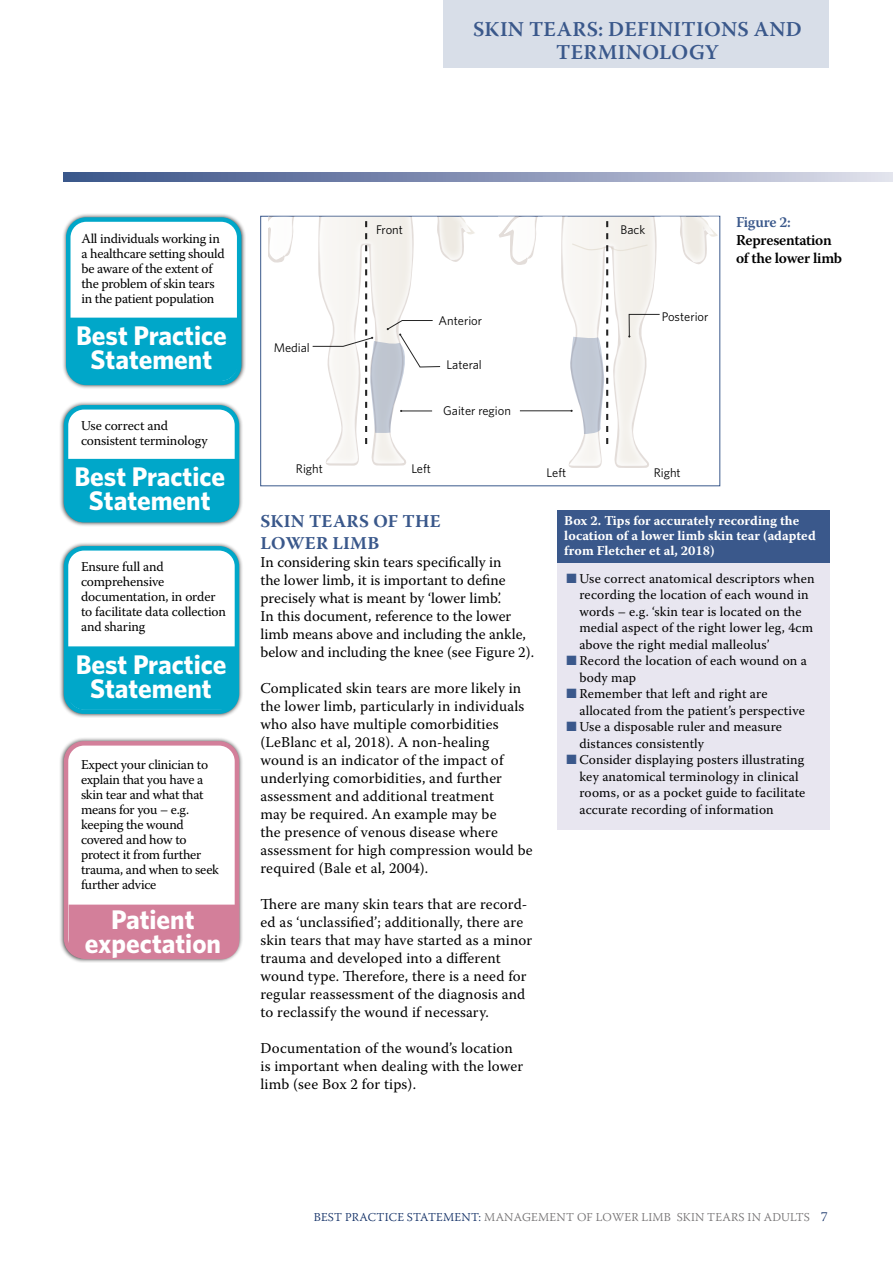
<style>
.page{position:relative;width:893px;height:1263px;background:#fff}
.page>*{position:absolute;margin:0;border:0;box-sizing:border-box;transform-origin:0 0}
.t1{font:700 27px/24px "Whitney";color:#fff;text-align:center}
.t2{font:600 21px/22.5px "Warnock Pro";letter-spacing:.015em;color:#3a588b;text-align:center}
.t3{font:700 18px/22.5px "Warnock Pro";letter-spacing:.01em;color:#3a588b}
.t4{font:15px/18px "Warnock Pro";letter-spacing:.01em;color:#000}
.t5{font:600 15px/18px "Warnock Pro";letter-spacing:-.02em;color:#000}
.t6{font:600 15px "Warnock Pro";letter-spacing:-.02em;color:#3a588b}
.t7{font:13.5px/16.5px "Warnock Pro";letter-spacing:.005em;color:#000}
.t8{font:13.5px/15px "Warnock Pro";letter-spacing:-.02em;color:#000}
.t9{font:700 13.5px/15px "Warnock Pro";color:#fff}
.t10{font:300 13.5px "Warnock Pro";color:#102e65}
.t11{font:12.6px "Whitney";color:#000}
.t12{font:300 12px "Warnock Pro";letter-spacing:.01em;color:#737172}
.s1{color:#3a588b}
.s2{color:#102e65}
</style>
<div class="page">
<div style="left:444px;top:0;width:385px;height:68px;background:#d8dee8"></div>
<svg style="left:64px;top:173px;width:829px;height:8px;background:#8895b7"></svg>
<div style="left:62px;top:213px;width:184px;height:176px;background:#000;opacity:.75"></div>
<div style="left:68px;top:220px;width:171px;height:163px;background:#fff;border-radius:18px"></div>
<div style="left:66px;top:217px;width:175px;height:168px;border:4px solid #00a7c9;border-radius:18px"></div>
<div style="left:59px;top:541px;width:185px;height:177px;background:#000;opacity:.75"></div>
<div style="left:66px;top:548px;width:171px;height:164px;background:#fff;border-radius:18px"></div>
<div style="left:64px;top:546px;width:175px;height:168px;border:4px solid #00a7c9;border-radius:18px"></div>
<div style="left:59px;top:400px;width:185px;height:127px;background:#000;opacity:.75"></div>
<div style="left:66px;top:407px;width:171px;height:113px;background:#fff;border-radius:18px"></div>
<div style="left:64px;top:405px;width:175px;height:117px;border:4px solid #00a7c9;border-radius:18px"></div>
<div style="left:67px;top:318px;width:171px;height:63px;background:#00a7c9"></div>
<div style="left:67px;top:646px;width:171px;height:64px;background:#00a7c9"></div>
<div style="left:66px;top:459px;width:170px;height:63px;background:#00a7c9"></div>
<div style="left:59px;top:736px;width:185px;height:227px;background:#000;opacity:.75"></div>
<div style="left:66px;top:743px;width:171px;height:213px;background:#fff;border-radius:18px"></div>
<div style="left:64px;top:741px;width:175px;height:218px;border:4px solid #d37f9a;border-radius:18px"></div>
<div style="left:69px;top:905px;width:170px;height:54px;background:#d37f9a"></div>
<div style="left:557px;top:523px;width:272px;height:306px;background:#e8e6f0"></div>
<div style="left:557px;top:511px;width:272px;height:52px;background:#3a588b"></div>
<svg style="left:326px;top:444px;width:80px;height:20px"></svg>
<svg style="left:568px;top:216px;width:147px;height:250px"></svg>
<svg style="left:498px;top:216px;width:162px;height:228px"></svg>
<svg style="left:268px;top:216px;width:207px;height:228px"></svg>
<h2 class="t2" style="left:473px;top:18px;width:330px">SKIN TEARS: DEFINITIONS AND<br>TERMINOLOGY</h2>
<p class="t8" style="left:81px;top:231px;width:145px">All individuals working in a healthcare setting should be aware of the extent of the problem of skin tears in the patient population</p>
<h1 class="t1" style="left:76px;top:323px;width:152px">Best Practice<br>Statement</h1>
<p class="t7" style="left:81px;top:418px;width:128px;line-height:15px">Use correct and consistent terminology</p>
<h1 class="t1" style="left:74px;top:464px;width:152px">Best Practice<br>Statement</h1>
<p class="t7" style="left:81px;top:559px;width:147px;line-height:15px">Ensure full and comprehensive documentation, in order to facilitate data collection and sharing</p>
<h1 class="t1" style="left:76px;top:652px;width:152px">Best Practice<br>Statement</h1>
<p class="t8" style="left:81px;top:757px;width:139px">Expect your clinician to explain that you have a skin tear and what that means for you – e.g. keeping the wound covered and how to protect it from further trauma, and when to seek further advice</p>
<h1 class="t1" style="left:85px;top:906px;width:138px">Patient expectation</h1>
<p class="t11" style="left:274px;top:340px;width:38px">Medial</p>
<p class="t11" style="left:296px;top:461px;width:29px">Right</p>
<p class="t11" style="left:376px;top:222px;width:28px">Front</p>
<p class="t11" style="left:621px;top:222px;width:26px">Back</p>
<p class="t11" style="left:438px;top:313px;width:45px">Anterior</p>
<p class="t11" style="left:662px;top:309px;width:48px">Posterior</p>
<p class="t11" style="left:446px;top:357px;width:37px">Lateral</p>
<p class="t11" style="left:443px;top:403px;width:69px">Gaiter region</p>
<p class="t11" style="left:411px;top:461px;width:21px">Left</p>
<p class="t11" style="left:654px;top:465px;width:29px">Right</p>
<p class="t11" style="left:547px;top:465px;width:21px">Left</p>
<p class="t6" style="left:736px;top:213px;width:56px">Figure 2:</p>
<p class="t5" style="left:736px;top:231px;width:108px">Representation of the lower limb</p>
<p class="t3" style="left:261px;top:509px;width:181px">SKIN TEARS OF THE<br>LOWER LIMB</p>
<p class="t4" style="left:260px;top:553px;width:275px">In considering skin tears specifically in<br>the lower limb, it is important to define precisely what is meant by ‘lower limb’.<br>In this document, reference to the lower limb means above and including the ankle, below and including the knee (see Figure 2).</p>
<p class="t4" style="left:260px;top:679px;width:274px">Complicated skin tears are more likely in the lower limb, particularly in individuals who also have multiple comorbidities (LeBlanc et al, 2018). A non-healing wound is an indicator of the impact of underlying comorbidities, and further assessment and additional treatment<br>may be required. An example may be<br>the presence of venous disease where assessment for high compression would be required (Bale et al, 2004).</p>
<p class="t4" style="left:260px;top:895px;width:273px">There are many skin tears that are record&shy;ed as ‘unclassified’; additionally, there are skin tears that may have started as a minor trauma and developed into a different wound type. Therefore, there is a need for regular reassessment of the diagnosis and to reclassify the wound if necessary.</p>
<p class="t4" style="left:260px;top:1039px;width:264px">Documentation of the wound’s location is important when dealing with the lower limb (see Box 2 for tips).</p>
<p class="t9" style="left:564px;top:513px;width:253px">Box 2. Tips for accurately recording the location of a lower limb skin tear (adapted from Fletcher et al, 2018)</p>
<p class="t7" style="left:579px;top:570px;width:237px;text-indent:-13px"><span class="s1">■</span> Use correct anatomical descriptors when recording the location of each wound in words – e.g. ‘skin tear is located on the medial aspect of the right lower leg, 4cm above the right medial malleolus’</p>
<p class="t7" style="left:579px;top:653px;width:229px;text-indent:-13px"><span class="s1">■</span> Record the location of each wound on a body map</p>
<p class="t7" style="left:579px;top:685px;width:227px;text-indent:-13px"><span class="s1">■</span> Remember that left and right are allocated from the patient’s perspective</p>
<p class="t7" style="left:579px;top:718px;width:204px;text-indent:-13px"><span class="s1">■</span> Use a disposable ruler and measure distances consistently</p>
<p class="t7" style="left:579px;top:751px;width:227px;text-indent:-13px"><span class="s1">■</span> Consider displaying posters illustrating key anatomical terminology in clinical rooms, or as a pocket guide to facilitate accurate recording of information</p>
<p class="t12" style="left:314px;top:1209px;width:498px"><span class="s2">BEST PRACTICE STATEMENT:</span> MANAGEMENT OF LOWER LIMB SKIN TEARS IN ADULTS</p>
<p class="t10" style="left:821px;top:1209px;width:8px">7</p>
</div>
